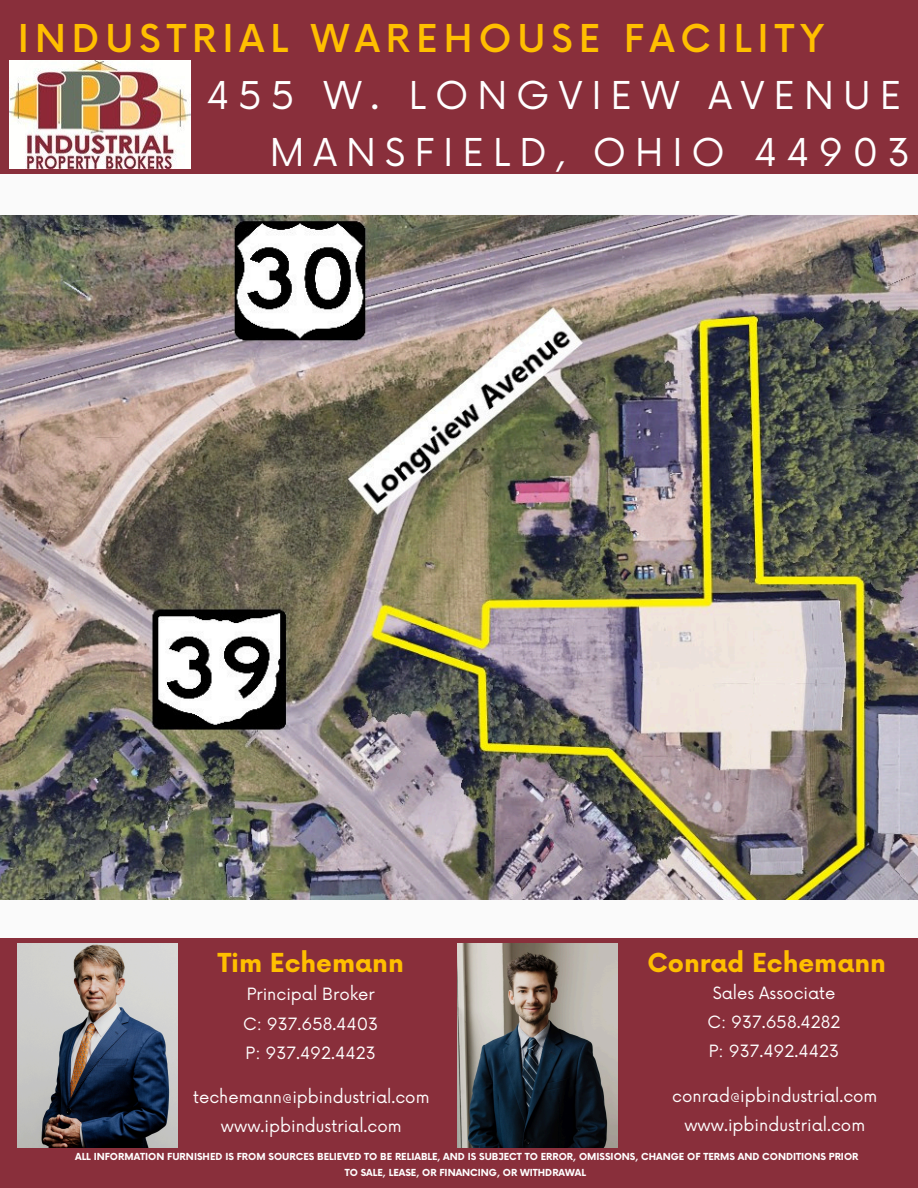
<style>
.page{position:relative;width:918px;height:1188px;background:#fafafa}
.page>*{position:absolute;margin:0;border:0;box-sizing:border-box;transform-origin:0 0}
.t1{font:37.35px/57.3px "Now";letter-spacing:.24em;color:#fff;text-align:right}
.t2{font:500 37.35px "Now";letter-spacing:.16em;color:#ffbf00}
.t3{font:700 25.5px "Now";color:#ffbf00}
.t4{font:16.5px/29.2px "Now";color:#fff;text-align:center}
.t5{font:700 9.45px/15.8px "Now";color:#fff;text-align:center}
</style>
<div class="page">
<div style="left:0;top:938px;width:918px;height:250px;background:#892f3b"></div>
<img style="left:18px;top:944px;width:160px;height:203px">
<img style="left:458px;top:944px;width:159px;height:203px">
<div style="left:0;top:0;width:918px;height:174px;background:#892f3b"></div>
<img style="left:10px;top:60px;width:181px;height:108px">
<img style="left:0;top:216px;width:918px;height:683px">
<h4 class="t2" style="left:18px;top:18px;width:807px">INDUSTRIAL WAREHOUSE FACILITY</h4>
<h4 class="t1" style="left:206px;top:69px;width:705px">455 W. LONGVIEW AVENUE<br>MANSFIELD, OHIO 44903</h4>
<p class="t3" style="left:218px;top:949px;width:188px">Tim Echemann</p>
<p class="t4" style="left:243px;top:981px;width:137px;text-align:left">Principal Broker<br>C: 937.658.4403<br>P: 937.492.4423</p>
<h4 class="t4" style="left:193px;top:1083px;width:238px">techemann@ipbindustrial.com www.ipbindustrial.com</h4>
<h4 class="t3" style="left:647px;top:949px;width:240px">Conrad Echemann</h4>
<p class="t4" style="left:707px;top:979px;width:135px">Sales Associate<br>C: 937.658.4282<br>P: 937.492.4423</p>
<h3 class="t4" style="left:672px;top:1082px;width:207px">conrad@ipbindustrial.com www.ipbindustrial.com</h3>
<p class="t5" style="left:75px;top:1150px;width:785px">ALL INFORMATION FURNISHED IS FROM SOURCES BELIEVED TO BE RELIABLE, AND IS SUBJECT TO ERROR, OMISSIONS, CHANGE OF TERMS AND CONDITIONS PRIOR<br>TO SALE, LEASE, OR FINANCING, OR WITHDRAWAL</p>
</div>
